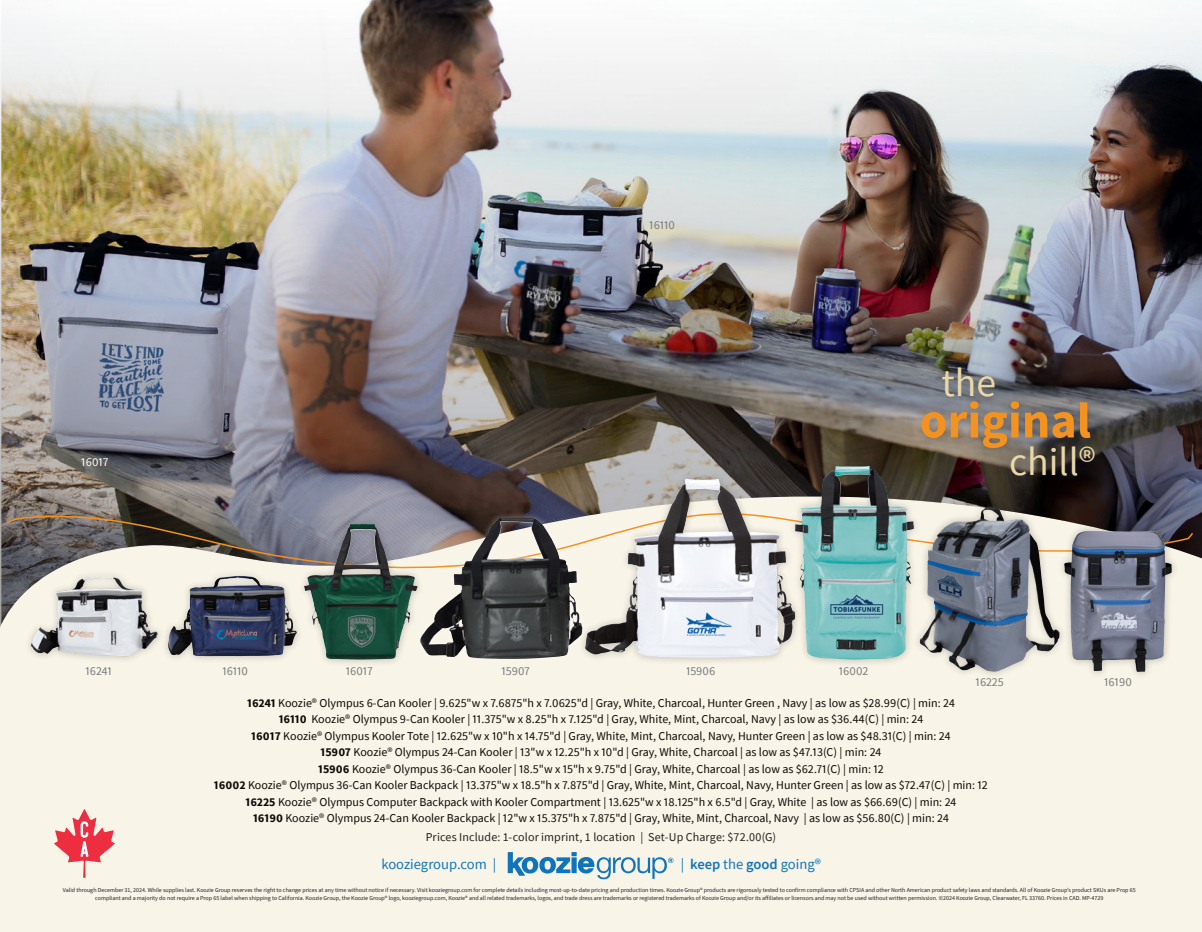
<style>
.page{position:relative;width:1202px;height:932px;background:#fff}
.page>*{position:absolute;margin:0;border:0;box-sizing:border-box;transform-origin:0 0}
.t1{font:700 49.95px "Source Sans Pro";color:#f29221}
.t2{font:39.75px "Source Sans Pro";color:#e9d7a9}
.t3{font:14.55px "Source Sans Pro";color:#1074bc}
.t4{font:12px "Source Sans Pro";color:#0c0806}
.t5{font:12px "Source Sans Pro";letter-spacing:.01em;color:#231f20}
.t6{font:12px "Source Sans Pro";letter-spacing:-.015em;color:#787a7d}
.t7{font:12px "Source Sans Pro";color:#fff}
.t8{font:6px/7.5px "Source Sans Pro";color:#231f20;text-align:center}
.s1{font-weight:700}
.s2{font-weight:600}
</style>
<div class="page">
<div style="left:0;top:493px;width:1202px;height:439px;background:#f8f4e7"></div>
<img style="left:0;top:0;width:1202px;height:627px">
<div style="left:915px;top:361px;width:188px;height:123px;background:#231f20;opacity:.25"></div>
<svg style="left:5px;top:512px;width:1189px;height:61px"></svg>
<div style="left:788px;top:459px;width:133px;height:208px;background:#231f20;opacity:.25"></div>
<img style="left:795px;top:466px;width:111px;height:193px">
<div style="left:414px;top:511px;width:176px;height:155px;background:#fff;opacity:.25"></div>
<img style="left:476px;top:518px;width:22px;height:34px">
<div style="left:578px;top:472px;width:224px;height:193px;background:#231f20;opacity:.25"></div>
<img style="left:627px;top:479px;width:58px;height:122px">
<div style="left:1057px;top:523px;width:122px;height:156px;background:#231f20;opacity:.25"></div>
<img style="left:1067px;top:530px;width:24px;height:43px">
<div style="left:912px;top:499px;width:155px;height:180px;background:#231f20;opacity:.25"></div>
<img style="left:919px;top:506px;width:70px;height:164px">
<div style="left:161px;top:568px;width:143px;height:95px;background:#231f20;opacity:.25"></div>
<img style="left:175px;top:575px;width:64px;height:54px">
<div style="left:297px;top:516px;width:127px;height:151px;background:#231f20;opacity:.25"></div>
<img style="left:304px;top:523px;width:46px;height:102px">
<div style="left:24px;top:569px;width:141px;height:95px;background:#231f20;opacity:.25"></div>
<img style="left:56px;top:576px;width:47px;height:22px">
<svg style="left:54px;top:809px;width:61px;height:68px"></svg>
<svg style="left:508px;top:852px;width:165px;height:27px"></svg>
<p class="t7" style="left:81px;top:455px;width:29px">16017</p>
<p class="t6" style="left:86px;top:663px;width:28px">16241</p>
<p class="t6" style="left:222px;top:663px;width:27px">16110</p>
<p class="t6" style="left:346px;top:663px;width:29px">16017</p>
<p class="t6" style="left:649px;top:217px;width:27px">16110</p>
<p class="t2" style="left:941px;top:357px;width:56px">the</p>
<p class="t1" style="left:919px;top:387px;width:173px">original</p>
<p class="t2" style="left:1009px;top:436px;width:88px">chill®</p>
<p class="t6" style="left:501px;top:663px;width:30px">15907</p>
<p class="t6" style="left:686px;top:663px;width:31px">15906</p>
<p class="t6" style="left:839px;top:663px;width:31px">16002</p>
<p class="t6" style="left:975px;top:675px;width:30px">16225</p>
<p class="t6" style="left:1104px;top:675px;width:29px">16190</p>
<p class="t4" style="left:247px;top:695px;width:709px"><span class="s1">16241</span> Koozie® Olympus 6-Can Kooler | 9.625"w x 7.6875"h x 7.0625"d | Gray, White, Charcoal, Hunter Green , Navy | as low as $28.99(C) | min: 24</p>
<p class="t4" style="left:279px;top:711px;width:646px"><span class="s1">16110</span> Koozie® Olympus 9-Can Kooler | 11.375"w x 8.25"h x 7.125"d | Gray, White, Mint, Charcoal, Navy | as low as $36.44(C) | min: 24</p>
<p class="t4" style="left:251px;top:728px;width:701px"><span class="s1">16017</span> Koozie® Olympus Kooler Tote | 12.625"w x 10"h x 14.75"d | Gray, White, Mint, Charcoal, Navy, Hunter Green | as low as $48.31(C) | min: 24</p>
<p class="t4" style="left:320px;top:744px;width:562px"><span class="s1">15907</span> Koozie® Olympus 24-Can Kooler | 13"w x 12.25"h x 10"d | Gray, White, Charcoal | as low as $47.13(C) | min: 24</p>
<p class="t4" style="left:318px;top:761px;width:567px"><span class="s1">15906</span> Koozie® Olympus 36-Can Kooler | 18.5"w x 15"h x 9.75"d | Gray, White, Charcoal | as low as $62.71(C) | min: 12</p>
<p class="t4" style="left:214px;top:777px;width:775px"><span class="s1">16002</span> Koozie® Olympus 36-Can Kooler Backpack | 13.375"w x 18.5"h x 7.875"d | Gray, White, Mint, Charcoal, Navy, Hunter Green | as low as $72.47(C) | min: 12</p>
<p class="t4" style="left:245px;top:794px;width:712px"><span class="s1">16225</span> Koozie® Olympus Computer Backpack with Kooler Compartment | 13.625"w x 18.125"h x 6.5"d | Gray, White | as low as $66.69(C) | min: 24</p>
<p class="t4" style="left:253px;top:810px;width:697px"><span class="s1">16190</span> Koozie® Olympus 24-Can Kooler Backpack | 12"w x 15.375"h x 7.875"d | Gray, White, Mint, Charcoal, Navy | as low as $56.80(C) | min: 24</p>
<p class="t5" style="left:426px;top:829px;width:352px">Prices Include: 1-color imprint, 1 location | Set-Up Charge: $72.00(G)</p>
<p class="t3" style="left:381px;top:854px;width:116px">kooziegroup.com |</p>
<p class="t3" style="left:680px;top:854px;width:142px">| <span class="s2">keep</span> the <span class="s2">good</span> going®</p>
<p class="t8" style="left:63px;top:886px;width:1074px">Valid through December 31, 2024. While supplies last. Koozie Group reserves the right to change prices at any time without notice if necessary. Visit kooziegroup.com for complete details including most-up-to-date pricing and production times. Koozie Group® products are rigorously tested to confirm compliance with CPSIA and other North American product safety laws and standards. All of Koozie Group’s product SKUs are Prop 65 compliant and a majority do not require a Prop 65 label when shipping to California. Koozie Group, the Koozie Group® logo, kooziegroup.com, Koozie® and all related trademarks, logos, and trade dress are trademarks or registered trademarks of Koozie Group and/or its affiliates or licensors and may not be used without written permission. ©2024 Koozie Group, Clearwater, FL 33760. Prices in CAD. MP-4729</p>
</div>
